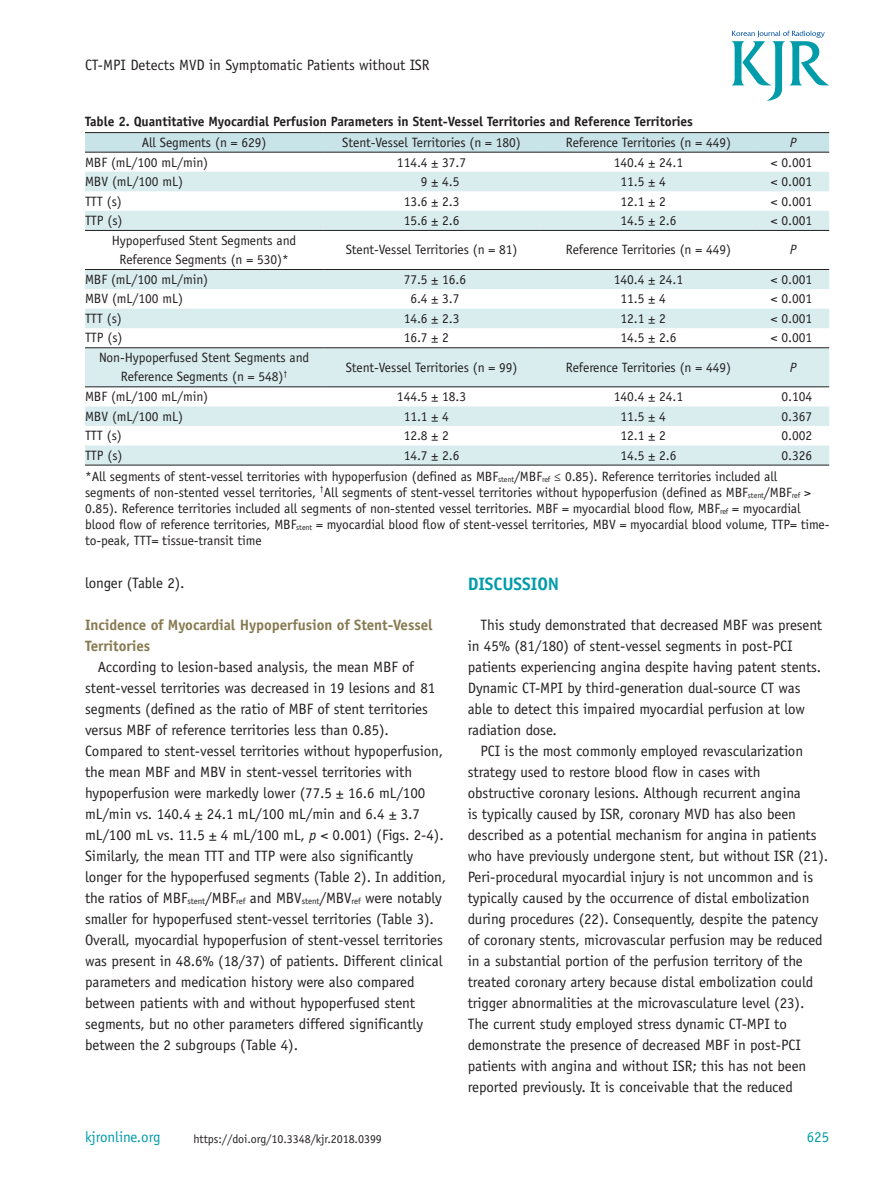
<style>
.page{position:relative;width:893px;height:1191px;background:#fff}
.page>*{position:absolute;margin:0;border:0;box-sizing:border-box;transform-origin:0 0}
.큰제목{font:700 18px "Officina Sans Std";letter-spacing:-.005em;color:#009caa}
.본문{font:15px/21px "Officina Sans Std";letter-spacing:-.005em;color:#231f20}
._1_제목{font:700 15px/21px "Officina Sans Std";letter-spacing:-.005em;color:#887a51}
.t1{font:15px "Officina Sans Std";letter-spacing:-.005em;color:#009caa}
.표본문{font:13.5px/18.8px "Officina Sans Std";letter-spacing:-.005em;color:#231f20;text-align:center}
.표설명{font:13.5px/16.2px "Officina Sans Std";letter-spacing:-.005em;color:#231f20}
.표제목{font:700 13.5px "Officina Sans Std";letter-spacing:-.005em;color:#231f20}
.표본문-2{font:italic 13.5px "Officina Sans Std";color:#231f20}
.t2{font:12px "Officina Sans Std";letter-spacing:-.005em;color:#231f20}
.s1{font-style:italic}
</style>
<div class="page">
<svg style="left:732px;top:31px;width:97px;height:70px"></svg>
<svg style="left:85px;top:133px;width:744px;height:19px;background:#c5dfe4"></svg>
<svg style="left:85px;top:172px;width:744px;height:293px;fill:#d9edef"></svg>
<hr style="left:85px;top:230px;width:238px;height:1px;background:#231f20">
<hr style="left:323px;top:230px;width:217px;height:1px;background:#231f20">
<hr style="left:540px;top:230px;width:217px;height:1px;background:#231f20">
<hr style="left:757px;top:230px;width:72px;height:1px;background:#231f20">
<hr style="left:85px;top:269px;width:238px;height:1px;background:#231f20">
<hr style="left:323px;top:269px;width:217px;height:1px;background:#231f20">
<hr style="left:540px;top:269px;width:217px;height:1px;background:#231f20">
<hr style="left:757px;top:269px;width:72px;height:1px;background:#231f20">
<hr style="left:85px;top:347px;width:238px;height:1px;background:#231f20">
<hr style="left:323px;top:347px;width:217px;height:1px;background:#231f20">
<hr style="left:540px;top:347px;width:217px;height:1px;background:#231f20">
<hr style="left:757px;top:347px;width:72px;height:1px;background:#231f20">
<hr style="left:85px;top:386px;width:238px;height:1px;background:#231f20">
<hr style="left:323px;top:386px;width:217px;height:1px;background:#231f20">
<hr style="left:540px;top:386px;width:217px;height:1px;background:#231f20">
<hr style="left:757px;top:386px;width:72px;height:1px;background:#231f20">
<hr style="left:85px;top:152px;width:238px;height:1px;background:#231f20">
<hr style="left:323px;top:152px;width:217px;height:1px;background:#231f20">
<hr style="left:540px;top:152px;width:217px;height:1px;background:#231f20">
<hr style="left:757px;top:152px;width:72px;height:1px;background:#231f20">
<hr style="left:85px;top:132px;width:238px;height:1px;background:#231f20">
<hr style="left:323px;top:132px;width:217px;height:1px;background:#231f20">
<hr style="left:540px;top:132px;width:217px;height:1px;background:#231f20">
<hr style="left:757px;top:132px;width:72px;height:1px;background:#231f20">
<hr style="left:85px;top:465px;width:238px;height:1px;background:#231f20">
<hr style="left:323px;top:465px;width:217px;height:1px;background:#231f20">
<hr style="left:540px;top:465px;width:217px;height:1px;background:#231f20">
<hr style="left:757px;top:465px;width:72px;height:1px;background:#231f20">
<p class="본문" style="left:85px;top:54px;width:346px">CT-MPI Detects MVD in Symptomatic Patients without ISR</p>
<p class="표제목" style="left:85px;top:113px;width:609px">Table 2. Quantitative Myocardial Perfusion Parameters in Stent-Vessel Territories and Reference Territories</p>
<p class="표본문" style="left:142px;top:133px;width:126px">All Segments (n = 629)</p>
<p class="표본문" style="left:342px;top:133px;width:180px">Stent-Vessel Territories (n = 180)</p>
<p class="표본문" style="left:566px;top:133px;width:167px">Reference Territories (n = 449)</p>
<p class="표본문-2" style="left:790px;top:134px;width:8px">P</p>
<p class="표본문" style="left:85px;top:153px;width:125px">MBF (mL/100 mL/min)</p>
<p class="표본문" style="left:397px;top:153px;width:71px">114.4 ± 37.7</p>
<p class="표본문" style="left:614px;top:153px;width:71px">140.4 ± 24.1</p>
<p class="표본문" style="left:771px;top:153px;width:43px">&lt; 0.001</p>
<p class="표본문" style="left:85px;top:172px;width:100px">MBV (mL/100 mL)</p>
<p class="표본문" style="left:421px;top:172px;width:40px">9 ± 4.5</p>
<p class="표본문" style="left:620px;top:172px;width:47px">11.5 ± 4</p>
<p class="표본문" style="left:771px;top:172px;width:43px">&lt; 0.001</p>
<p class="표본문" style="left:85px;top:192px;width:38px">TTT (s)</p>
<p class="표본문" style="left:404px;top:192px;width:57px">13.6 ± 2.3</p>
<p class="표본문" style="left:620px;top:192px;width:47px">12.1 ± 2</p>
<p class="표본문" style="left:771px;top:192px;width:43px">&lt; 0.001</p>
<p class="표본문" style="left:85px;top:211px;width:39px">TTP (s)</p>
<p class="표본문" style="left:404px;top:211px;width:57px">15.6 ± 2.6</p>
<p class="표본문" style="left:620px;top:211px;width:57px">14.5 ± 2.6</p>
<p class="표본문" style="left:771px;top:211px;width:43px">&lt; 0.001</p>
<p class="표본문" style="left:112px;top:231px;width:186px">Hypoperfused Stent Segments and<br>Reference Segments (n = 530)*</p>
<p class="표본문" style="left:346px;top:240px;width:173px">Stent-Vessel Territories (n = 81)</p>
<p class="표본문" style="left:566px;top:240px;width:167px">Reference Territories (n = 449)</p>
<p class="표본문-2" style="left:790px;top:242px;width:8px">P</p>
<p class="표본문" style="left:85px;top:270px;width:125px">MBF (mL/100 mL/min)</p>
<p class="표본문" style="left:404px;top:270px;width:64px">77.5 ± 16.6</p>
<p class="표본문" style="left:614px;top:270px;width:71px">140.4 ± 24.1</p>
<p class="표본문" style="left:771px;top:270px;width:43px">&lt; 0.001</p>
<p class="표본문" style="left:85px;top:289px;width:100px">MBV (mL/100 mL)</p>
<p class="표본문" style="left:410px;top:289px;width:51px">6.4 ± 3.7</p>
<p class="표본문" style="left:620px;top:289px;width:47px">11.5 ± 4</p>
<p class="표본문" style="left:771px;top:289px;width:43px">&lt; 0.001</p>
<p class="표본문" style="left:85px;top:309px;width:38px">TTT (s)</p>
<p class="표본문" style="left:404px;top:309px;width:57px">14.6 ± 2.3</p>
<p class="표본문" style="left:620px;top:309px;width:47px">12.1 ± 2</p>
<p class="표본문" style="left:771px;top:309px;width:43px">&lt; 0.001</p>
<p class="표본문" style="left:85px;top:328px;width:39px">TTP (s)</p>
<p class="표본문" style="left:404px;top:328px;width:47px">16.7 ± 2</p>
<p class="표본문" style="left:620px;top:328px;width:57px">14.5 ± 2.6</p>
<p class="표본문" style="left:771px;top:328px;width:43px">&lt; 0.001</p>
<p class="표본문" style="left:99px;top:348px;width:212px">Non-Hypoperfused Stent Segments and<br>Reference Segments (n = 548)<sup>†</sup></p>
<p class="표본문" style="left:346px;top:358px;width:173px">Stent-Vessel Territories (n = 99)</p>
<p class="표본문" style="left:566px;top:358px;width:167px">Reference Territories (n = 449)</p>
<p class="표본문-2" style="left:790px;top:359px;width:8px">P</p>
<p class="표본문" style="left:85px;top:387px;width:125px">MBF (mL/100 mL/min)</p>
<p class="표본문" style="left:397px;top:387px;width:71px">144.5 ± 18.3</p>
<p class="표본문" style="left:614px;top:387px;width:71px">140.4 ± 24.1</p>
<p class="표본문" style="left:781px;top:387px;width:32px">0.104</p>
<p class="표본문" style="left:85px;top:407px;width:100px">MBV (mL/100 mL)</p>
<p class="표본문" style="left:404px;top:407px;width:47px">11.1 ± 4</p>
<p class="표본문" style="left:620px;top:407px;width:47px">11.5 ± 4</p>
<p class="표본문" style="left:781px;top:407px;width:32px">0.367</p>
<p class="표본문" style="left:85px;top:426px;width:38px">TTT (s)</p>
<p class="표본문" style="left:404px;top:426px;width:47px">12.8 ± 2</p>
<p class="표본문" style="left:620px;top:426px;width:47px">12.1 ± 2</p>
<p class="표본문" style="left:781px;top:426px;width:32px">0.002</p>
<p class="표본문" style="left:85px;top:445px;width:39px">TTP (s)</p>
<p class="표본문" style="left:404px;top:445px;width:57px">14.7 ± 2.6</p>
<p class="표본문" style="left:620px;top:445px;width:57px">14.5 ± 2.6</p>
<p class="표본문" style="left:781px;top:445px;width:32px">0.326</p>
<p class="표설명" style="left:85px;top:468px;width:746px">*All segments of stent-vessel territories with hypoperfusion (defined as MBF<sub>stent</sub>/MBF<sub>ref</sub> ≤ 0.85). Reference territories included all segments of non-stented vessel territories, <sup>†</sup>All segments of stent-vessel territories without hypoperfusion (defined as MBF<sub>stent</sub>/MBF<sub>ref</sub> &gt; 0.85). Reference territories included all segments of non-stented vessel territories. MBF = myocardial blood flow, MBF<sub>ref</sub> = myocardial blood flow of reference territories, MBF<sub>stent</sub> = myocardial blood flow of stent-vessel territories, MBV = myocardial blood volume, TTP= time&shy;to-peak, TTT= tissue-transit time</p>
<p class="본문" style="left:85px;top:572px;width:101px">longer (Table 2).</p>
<p class="_1_제목" style="left:85px;top:614px;width:349px">Incidence of Myocardial Hypoperfusion of Stent-Vessel<br>Territories</p>
<p class="본문" style="left:85px;top:656px;width:363px;text-indent:13px">According to lesion-based analysis, the mean MBF of stent-vessel territories was decreased in 19 lesions and 81 segments (defined as the ratio of MBF of stent territories versus MBF of reference territories less than 0.85).<br>Compared to stent-vessel territories without hypoperfusion, the mean MBF and MBV in stent-vessel territories with hypoperfusion were markedly lower (77.5 ± 16.6 mL/100 mL/min vs. 140.4 ± 24.1 mL/100 mL/min and 6.4 ± 3.7 mL/100 mL vs. 11.5 ± 4 mL/100 mL, <span class="s1">p</span> &lt; 0.001) (Figs. 2-4).<br>Similarly, the mean TTT and TTP were also significantly longer for the hypoperfused segments (Table 2). In addition, the ratios of MBF<sub>stent</sub>/MBF<sub>ref</sub> and MBV<sub>stent</sub>/MBV<sub>ref</sub> were notably smaller for hypoperfused stent-vessel territories (Table 3).<br>Overall, myocardial hypoperfusion of stent-vessel territories was present in 48.6% (18/37) of patients. Different clinical parameters and medication history were also compared between patients with and without hypoperfused stent segments, but no other parameters differed significantly between the 2 subgroups (Table 4).</p>
<p class="t1" style="left:85px;top:1128px;width:77px">kjronline.org</p>
<p class="t2" style="left:194px;top:1132px;width:190px">https://doi.org/10.3348/kjr.2018.0399</p>
<p class="큰제목" style="left:468px;top:573px;width:93px">DISCUSSION</p>
<p class="본문" style="left:468px;top:614px;width:356px;text-indent:13px">This study demonstrated that decreased MBF was present in 45% (81/180) of stent-vessel segments in post-PCI patients experiencing angina despite having patent stents.<br>Dynamic CT-MPI by third-generation dual-source CT was able to detect this impaired myocardial perfusion at low radiation dose.</p>
<p class="본문" style="left:468px;top:740px;width:362px;text-indent:13px">PCI is the most commonly employed revascularization strategy used to restore blood flow in cases with obstructive coronary lesions. Although recurrent angina<br>is typically caused by ISR, coronary MVD has also been described as a potential mechanism for angina in patients who have previously undergone stent, but without ISR (21).<br>Peri-procedural myocardial injury is not uncommon and is typically caused by the occurrence of distal embolization during procedures (22). Consequently, despite the patency of coronary stents, microvascular perfusion may be reduced in a substantial portion of the perfusion territory of the treated coronary artery because distal embolization could trigger abnormalities at the microvasculature level (23).<br>The current study employed stress dynamic CT-MPI to demonstrate the presence of decreased MBF in post-PCI patients with angina and without ISR; this has not been reported previously. It is conceivable that the reduced</p>
<p class="t1" style="left:807px;top:1128px;width:24px">625</p>
</div>
